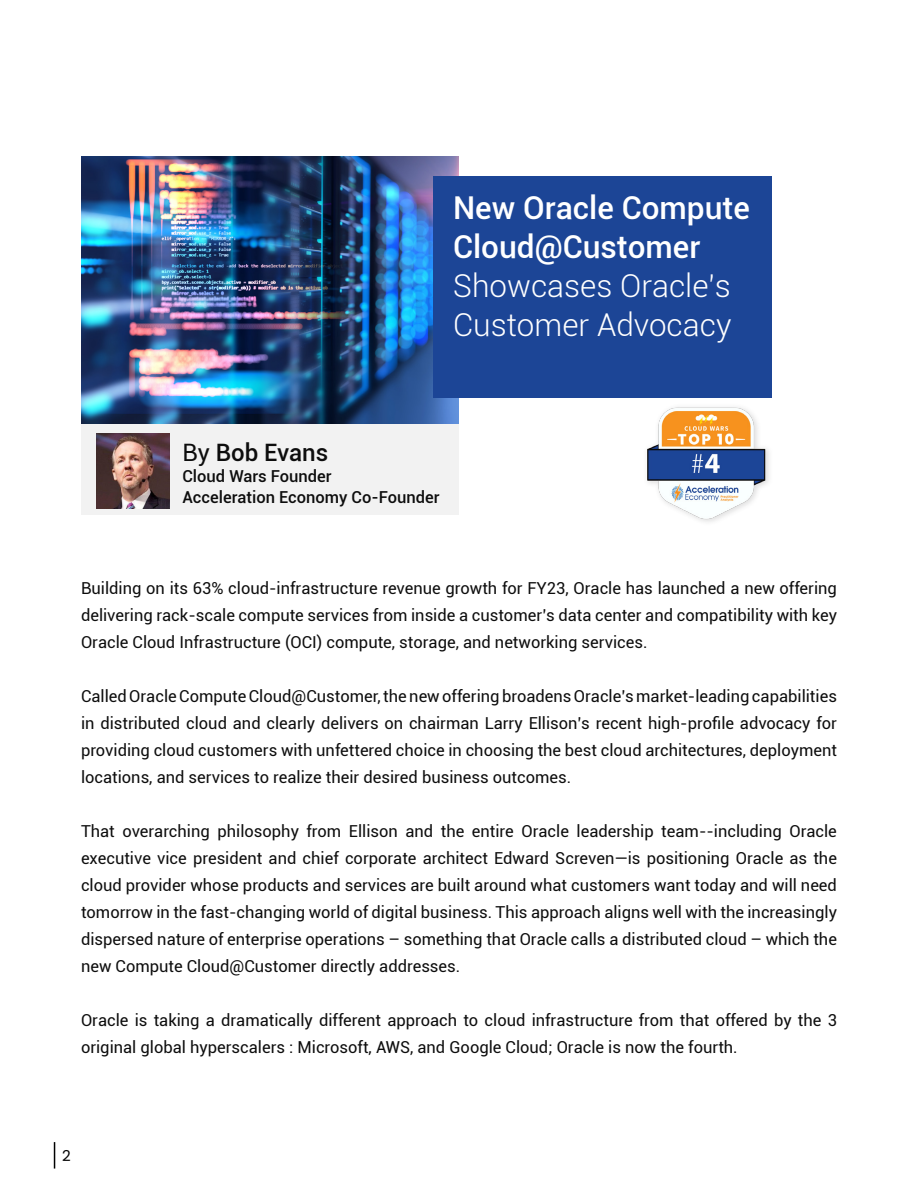
<style>
.page{position:relative;width:918px;height:1188px;background:#fff}
.page>*{position:absolute;margin:0;border:0;box-sizing:border-box;transform-origin:0 0}
.t1{font:300 31.5px/39px "Roboto";color:#fff}
.t2{font:500 31.5px/39px "Roboto";color:#fff}
.t3{font:500 24px "Roboto";color:#0d0d0d}
.t4{font:16.5px/27px "Roboto";color:#0d0d0d;text-align:justify}
.t5{font:500 16.5px/21px "Roboto";color:#0d0d0d}
.t6{font:15px "Poppins";color:#000}
.s1{font-weight:400}
</style>
<div class="page">
<svg style="left:54px;top:1142px;width:1px;height:27px"></svg>
<img style="left:81px;top:157px;width:378px;height:267px">
<div style="left:433px;top:176px;width:338px;height:221px;background:#1c4596"></div>
<div style="left:81px;top:424px;width:378px;height:91px;background:#f2f2f2"></div>
<img style="left:96px;top:434px;width:74px;height:75px">
<img style="left:647px;top:407px;width:122px;height:115px">
<h1 class="t2" style="left:453px;top:187px;width:298px">New Oracle Compute<br>Cloud@Customer</h1>
<h1 class="t1" style="left:453px;top:266px;width:280px">Showcases Oracle’s<br>Customer Advocacy</h1>
<h2 class="t3" style="left:183px;top:435px;width:147px"><span class="s1">By</span> Bob Evans</h2>
<p class="t5" style="left:183px;top:465px;width:258px">Cloud Wars Founder<br>Acceleration Economy Co-Founder</p>
<p class="t4" style="left:81px;top:575px;width:757px">Building on its 63% cloud-infrastructure revenue growth for FY23, Oracle has launched a new offering delivering rack-scale compute services from inside a customer’s data center and compatibility with key Oracle Cloud Infrastructure (OCI) compute, storage, and networking services.</p>
<p class="t4" style="left:81px;top:683px;width:757px">Called Oracle Compute Cloud@Customer, the new offering broadens Oracle’s market-leading capabilities in distributed cloud and clearly delivers on chairman Larry Ellison’s recent high-profile advocacy for providing cloud customers with unfettered choice in choosing the best cloud architectures, deployment locations, and services to realize their desired business outcomes.</p>
<p class="t4" style="left:81px;top:817px;width:758px">That overarching philosophy from Ellison and the entire Oracle leadership team--including Oracle executive vice president and chief corporate architect Edward Screven—is positioning Oracle as the cloud provider whose products and services are built around what customers want today and will need tomorrow in the fast-changing world of digital business. This approach aligns well with the increasingly dispersed nature of enterprise operations – something that Oracle calls a distributed cloud – which the new Compute Cloud@Customer directly addresses.</p>
<p class="t4" style="left:81px;top:1006px;width:758px">Oracle is taking a dramatically different approach to cloud infrastructure from that offered by the 3 original global hyperscalers : Microsoft, AWS, and Google Cloud; Oracle is now the fourth.</p>
<p class="t6" style="left:62px;top:1147px;width:10px">2</p>
</div>
